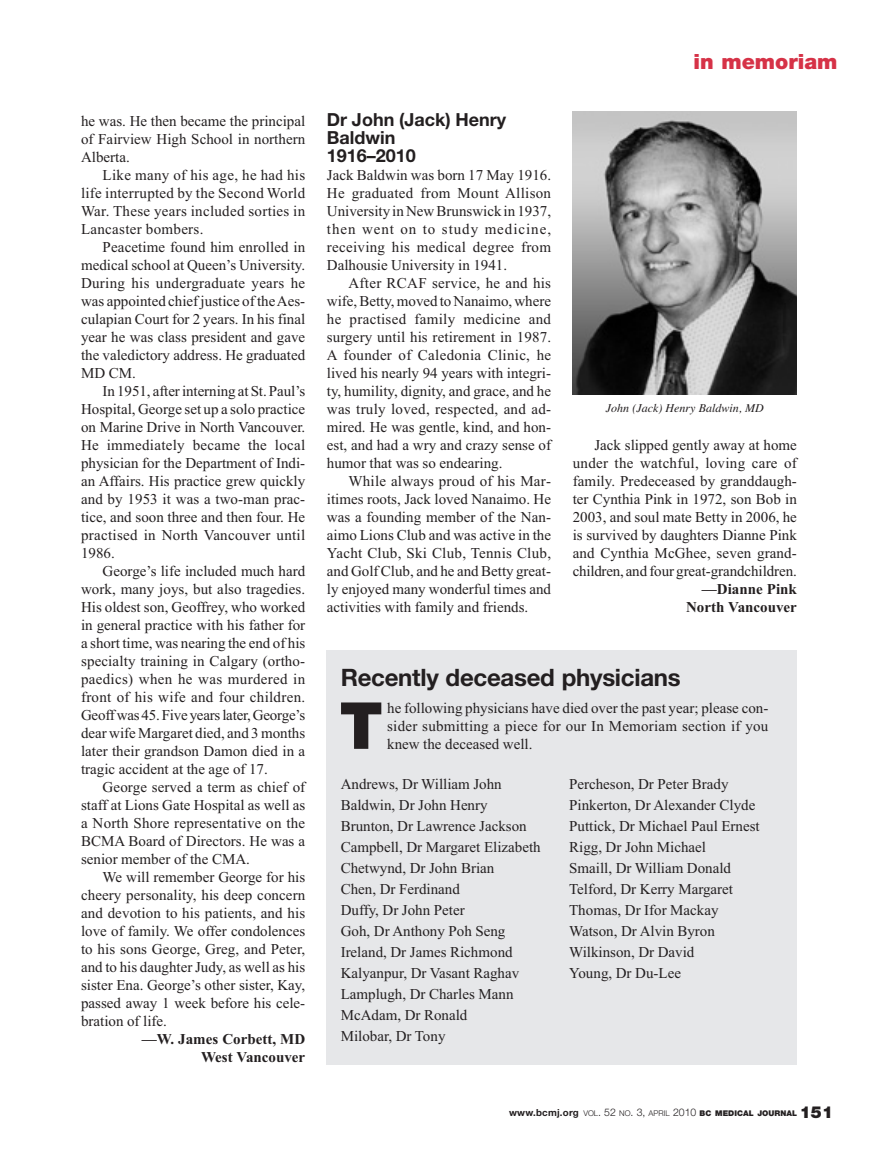
<style>
.page{position:relative;width:878px;height:1161px;background:#fff}
.page>*{position:absolute;margin:0;border:0;box-sizing:border-box;transform-origin:0 0}
.t1{font:900 64.95px "Helvetica Neue";color:#231f20}
.t2{font:700 24px "Helvetica Neue";letter-spacing:-.01em;color:#231f20}
.t3{font:900 21px "Helvetica Neue";color:#d63247}
.t4{font:700 18px/18px "Helvetica Neue";color:#231f20}
.t5{font:15px/18px "Times New Roman";color:#231f20;text-align:justify}
.t6{font:700 15px/18px "Times New Roman";color:#231f20;text-align:right}
.t7{font:italic 12px "Times";color:#231f20}
.t8{font:900 7.8px "Helvetica Neue";color:#231f20}
.s1{font-weight:700;font-size:9.75px}
.s2{font-weight:300}
.s3{font-weight:300;font-size:10.5px}
.s4{font-size:16.5px}
</style>
<div class="page">
<div style="left:327px;top:650px;width:469px;height:414px;background:#e6e7e9"></div>
<img style="left:572px;top:111px;width:224px;height:284px">
<p class="t5" style="left:81px;top:113px;width:226px">he was. He then became the principal of Fairview High School in northern Alberta.</p>
<p class="t5" style="left:81px;top:167px;width:226px;text-indent:22px">Like many of his age, he had his life inter rupted by the Second World War. These years included sorties in Lancaster bombers.</p>
<p class="t5" style="left:81px;top:239px;width:226px;text-indent:22px">Peacetime found him enrolled in medical school at Queen’s University.<br>During his undergraduate years he was appointed chief justice of the Aes&shy;culapian Court for 2 years. In his final year he was class president and gave the valedictory address. He graduated MD CM.</p>
<p class="t5" style="left:81px;top:383px;width:226px;text-indent:22px">In 1951, after interning at St. Paul’s Hospital, George set up a solo practice on Marine Drive in North Vancouver.<br>He immediately became the local physician for the Department of Indi&shy;an Affairs. His practice grew quickly and by 1953 it was a two-man prac&shy;tice, and soon three and then four. He practised in North Vancouver until 1986.</p>
<p class="t5" style="left:81px;top:563px;width:226px;text-indent:22px">George’s life included much hard work, many joys, but also tragedies.<br>His oldest son, Geoffrey, who worked in general practice with his father for a short time, was nearing the end of his specialty training in Calgary (ortho - paedics) when he was murdered in front of his wife and four children.<br>Geoff was 45. Five years later, George’s dear wife Margaret died, and 3 months later their grandson Damon died in a tragic accident at the age of 17.</p>
<p class="t5" style="left:81px;top:779px;width:226px;text-indent:22px">George served a term as chief of staff at Lions Gate Hospital as well as a North Shore representative on the BCMA Board of Directors. He was a senior member of the CMA.</p>
<p class="t5" style="left:81px;top:869px;width:226px;text-indent:22px">We will remember George for his cheery personality, his deep concern and devotion to his patients, and his love of family. We offer condolences to his sons George, Greg, and Peter, and to his daughter Judy, as well as his sister Ena. George’s other sister, Kay, passed away 1 week before his cele&shy;bration of life.</p>
<p class="t6" style="left:142px;top:1030px;width:165px">—W. James Corbett, MD<br>West Vancouver</p>
<p class="t4" style="left:327px;top:112px;width:181px">Dr John (Jack) Henry<br>Baldwin<br>1916–2010</p>
<p class="t5" style="left:327px;top:167px;width:226px">Jack Baldwin was born 17 May 1916.<br>He graduated from Mount Allison Uni versity in New Brunswick in 1937, then went on to study medicine, receiving his medical degree from Dalhousie University in 1941.</p>
<p class="t5" style="left:327px;top:275px;width:226px;text-indent:22px">After RCAF service, he and his wife, Betty, moved to Nanaimo, where he practised family medicine and surgery until his retirement in 1987.<br>A founder of Caledonia Clinic, he lived his nearly 94 years with integri&shy;ty, humility, dignity, and grace, and he was truly loved, respected, and ad - mired. He was gentle, kind, and hon&shy;est, and had a wry and crazy sense of humor that was so endearing.</p>
<p class="t5" style="left:327px;top:473px;width:226px;text-indent:22px">While always proud of his Mar&shy;itimes roots, Jack loved Nanaimo. He was a founding member of the Nan - aimo Lions Club and was active in the Yacht Club, Ski Club, Tennis Club, and Golf Club, and he and Betty great&shy;ly enjoyed many wonderful times and activities with family and friends.</p>
<h3 class="t3" style="left:693px;top:54px;width:145px">in memoriam</h3>
<p class="t7" style="left:605px;top:403px;width:160px">John (Jack) Henry Baldwin, MD</p>
<p class="t5" style="left:572px;top:437px;width:226px;text-indent:22px">Jack slipped gently away at home under the watchful, loving care of family. Predeceased by granddaugh&shy;ter Cynthia Pink in 1972, son Bob in 2003, and soul mate Betty in 2006, he is survived by daughters Dianne Pink and Cynthia McGhee, seven grand&shy;children, and four great-grandchildren.</p>
<p class="t6" style="left:686px;top:580px;width:112px">—Dianne Pink<br>North Vancouver</p>
<h2 class="t2" style="left:340px;top:669px;width:341px">Recently deceased physicians</h2>
<h1 class="t1" style="left:339px;top:702px;width:45px">T</h1>
<p class="t5" style="left:387px;top:700px;width:382px">he following physicians have died over the past year; please con&shy;sider submitting a piece for our In Memoriam section if you knew the deceased well.</p>
<p class="t5" style="left:340px;top:775px;width:201px;line-height:21px;text-align:left">Andrews, Dr William John<br>Baldwin, Dr John Henry<br>Brunton, Dr Lawrence Jackson<br>Campbell, Dr Margaret Elizabeth<br>Chetwynd, Dr John Brian<br>Chen, Dr Ferdinand<br>Duffy, Dr John Peter<br>Goh, Dr Anthony Poh Seng<br>Ireland, Dr James Richmond<br>Kalyanpur, Dr Vasant Raghav<br>Lamplugh, Dr Charles Mann<br>McAdam, Dr Ronald<br>Milobar, Dr Tony</p>
<p class="t5" style="left:569px;top:775px;width:192px;line-height:21px;text-align:left">Percheson, Dr Peter Brady<br>Pinkerton, Dr Alexander Clyde<br>Puttick, Dr Michael Paul Ernest<br>Rigg, Dr John Michael<br>Smaill, Dr William Donald<br>Telford, Dr Kerry Margaret<br>Thomas, Dr Ifor Mackay<br>Watson, Dr Alvin Byron<br>Wilkinson, Dr David<br>Young, Dr Du-Lee</p>
<p class="t8" style="left:509px;top:1111px;width:325px"><span class="s1">www.bcmj.org</span> <span class="s2">VOL</span><span class="s3">. 52</span> <span class="s2">NO</span><span class="s3">. 3,</span> <span class="s2">APRIL</span> <span class="s3">2010</span> BC MEDICAL JOURNAL <span class="s4">151</span></p>
</div>
